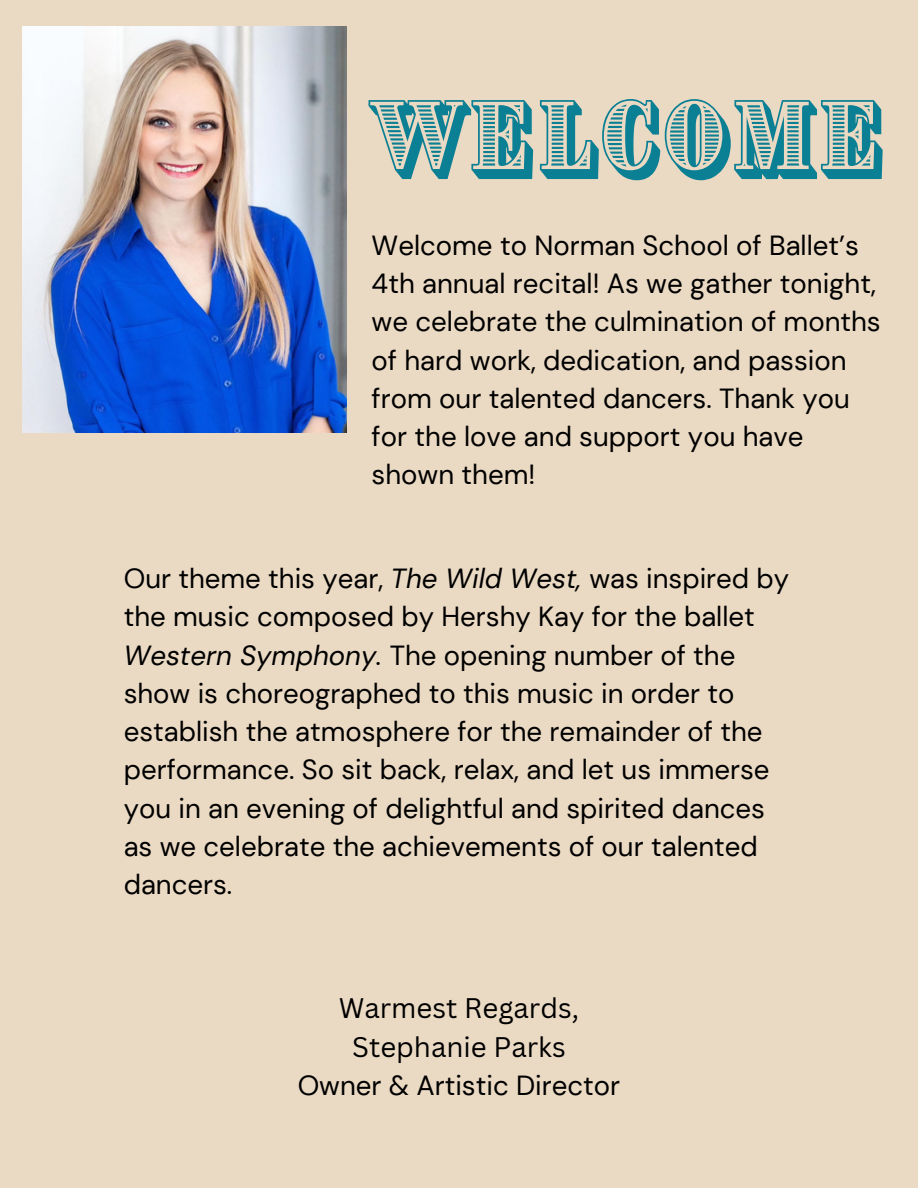
<style>
.page{position:relative;width:918px;height:1188px;background:#ebdac3}
.page>*{position:absolute;margin:0;border:0;box-sizing:border-box;transform-origin:0 0}
.t1{font:82.5px "Brim Narrow Combined 2";color:#0b7f94}
.t2{font:27.6px/38.2px "DM Sans";color:#000}
.t3{font:27.6px "Canva Sans";color:#000}
.s1{font-style:italic}
</style>
<div class="page">
<img style="left:22px;top:27px;width:324px;height:406px">
<p class="t1" style="left:372px;top:77px;width:517px">WELCOME</p>
<p class="t2" style="left:372px;top:226px;width:511px">Welcome to Norman School of Ballet’s 4th annual recital! As we gather tonight, we celebrate the culmination of months of hard work, dedication, and passion from our talented dancers. Thank you for the love and support you have shown them!</p>
<h1 class="t2" style="left:124px;top:560px;width:667px">Our theme this year, <span class="s1">The Wild West,</span> was inspired by the music composed by Hershy Kay for the ballet <span class="s1">Western Symphony.</span> The opening number of the show is choreographed to this music in order to establish the atmosphere for the remainder of the performance. So sit back, relax, and let us immerse you in an evening of delightful and spirited dances as we celebrate the achievements of our talented dancers.</h1>
<p class="t3" style="left:339px;top:989px;width:242px">Warmest Regards,</p>
<p class="t3" style="left:352px;top:1027px;width:215px">Stephanie Parks</p>
<p class="t2" style="left:298px;top:1066px;width:324px">Owner &amp; Artistic Director</p>
</div>
